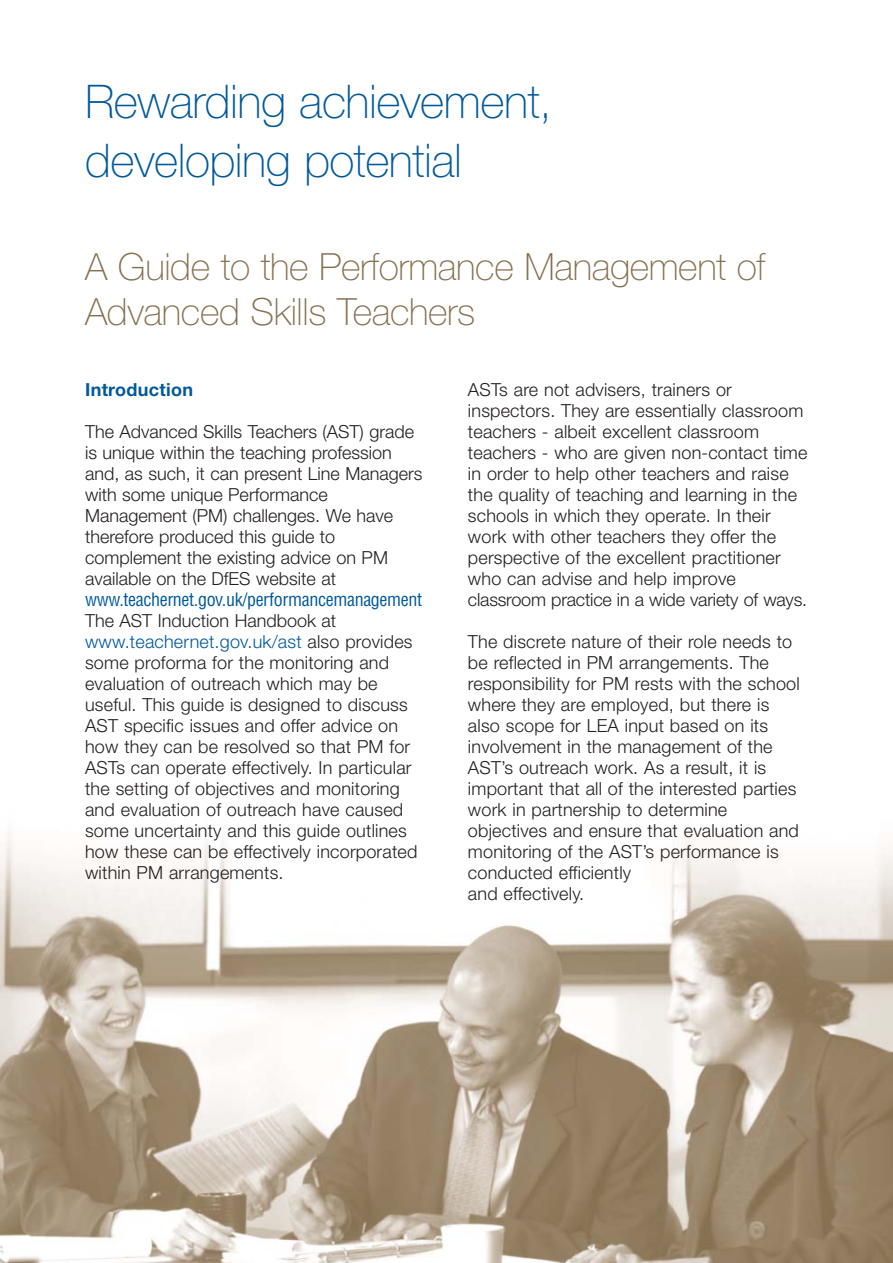
<style>
.page{position:relative;width:893px;height:1263px;background:#fff}
.page>*{position:absolute;margin:0;border:0;box-sizing:border-box;transform-origin:0 0}
.t1{font:100 46.5px/58.5px "Helvetica Neue";letter-spacing:-.01em;color:#00599b}
.t2{font:100 37.5px/45px "Helvetica Neue";letter-spacing:-.01em;color:#87704f}
.t3{font:300 18px/21px "Helvetica Neue";letter-spacing:.01em;color:#231f1f}
.t4{font:condensed 18px "Helvetica";letter-spacing:-.02em;color:#00599b}
.t5{font:700 18px "Helvetica Neue";letter-spacing:.015em;color:#00599b}
.s1{color:#00599b}
</style>
<div class="page">
<img style="left:0;top:832px;width:892px;height:431px">
<h1 class="t1" style="left:85px;top:77px;width:468px">Rewarding achievement, developing potential</h1>
<h2 class="t2" style="left:85px;top:248px;width:682px">A Guide to the Performance Management of<br>Advanced Skills Teachers</h2>
<p class="t5" style="left:85px;top:383px;width:109px">Introduction</p>
<p class="t3" style="left:85px;top:422px;width:339px">The Advanced Skills Teachers (AST) grade is unique within the teaching profession and, as such, it can present Line Managers with some unique Performance Management (PM) challenges. We have therefore produced this guide to complement the existing advice on PM available on the DfES website at</p>
<p class="t4" style="left:85px;top:592px;width:338px">www.teachernet.gov.uk/performancemanagement</p>
<p class="t3" style="left:85px;top:611px;width:334px">The AST Induction Handbook at <span class="s1">www.teachernet.gov.uk/ast</span> also provides some proforma for the monitoring and evaluation of outreach which may be useful. This guide is designed to discuss AST specific issues and offer advice on how they can be resolved so that PM for ASTs can operate effectively. In particular the setting of objectives and monitoring and evaluation of outreach have caused some uncertainty and this guide outlines how these can be effectively incorporated within PM arrangements.</p>
<p class="t3" style="left:468px;top:380px;width:341px">ASTs are not advisers, trainers or inspectors. They are essentially classroom teachers - albeit excellent classroom teachers - who are given non-contact time in order to help other teachers and raise the quality of teaching and learning in the schools in which they operate. In their work with other teachers they offer the perspective of the excellent practitioner who can advise and help improve classroom practice in a wide variety of ways.</p>
<p class="t3" style="left:468px;top:632px;width:333px">The discrete nature of their role needs to be reflected in PM arrangements. The responsibility for PM rests with the school where they are employed, but there is also scope for LEA input based on its involvement in the management of the AST’s outreach work. As a result, it is important that all of the interested parties work in partnership to determine objectives and ensure that evaluation and monitoring of the AST’s performance is conducted efficiently<br>and effectively.</p>
</div>
